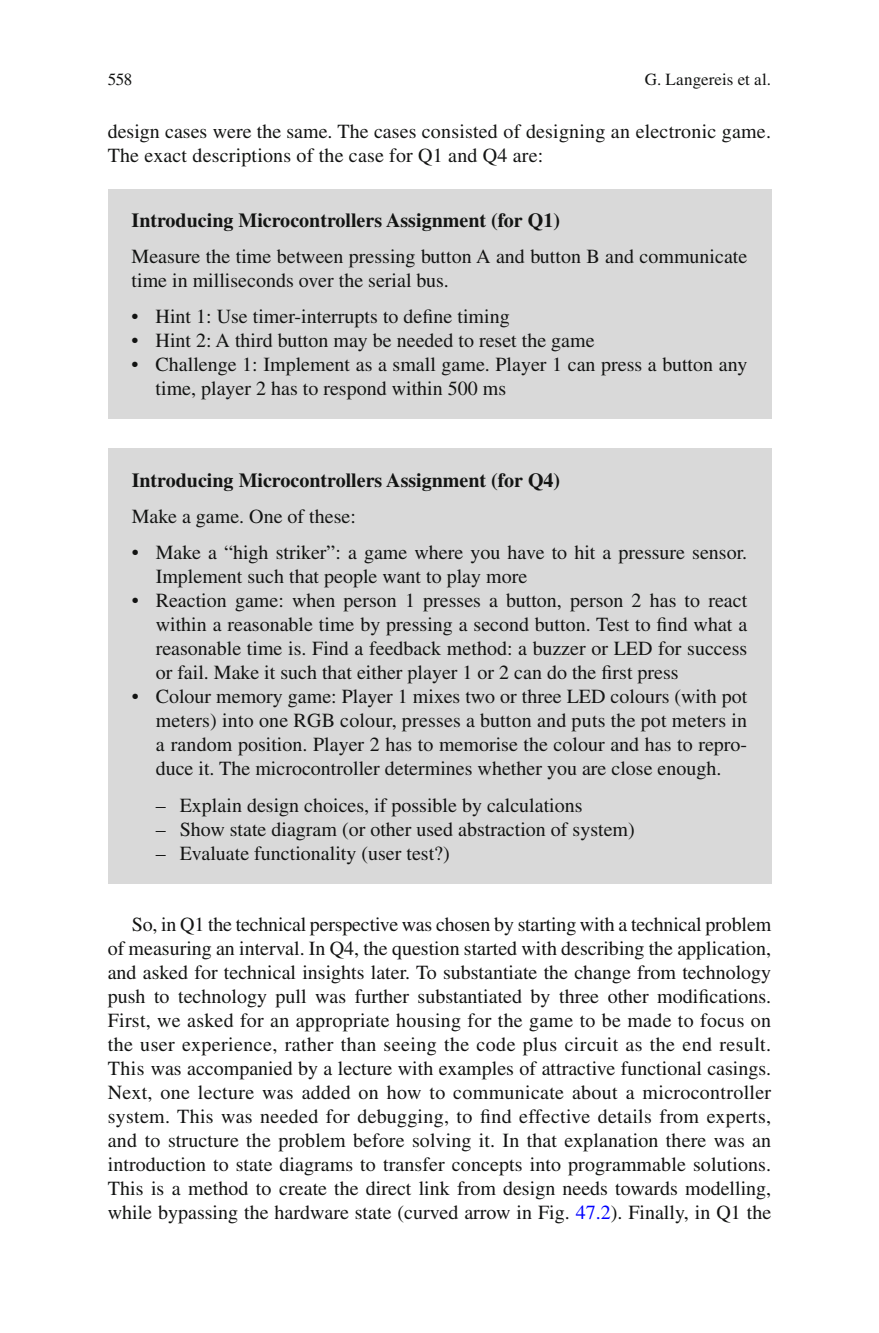
<style>
.page{position:relative;width:879px;height:1333px;background:#fff}
.page>*{position:absolute;margin:0;border:0;box-sizing:border-box;transform-origin:0 0}
.t1{font:20px/24px "Times";color:#131413}
.t2{font:700 20px "Times";color:#131413}
.t3{font:17px "Times";color:#131413}
.s1{color:#00f}
</style>
<div class="page">
<div style="left:108px;top:189px;width:663px;height:229px;background:#d9d9d9"></div>
<div style="left:108px;top:447px;width:663px;height:436px;background:#d9d9d9"></div>
<p class="t3" style="left:108px;top:73px;width:26px">558</p>
<p class="t1" style="left:108px;top:121px;width:665px">design cases were the same. The cases consisted of designing an electronic game.<br>The exact descriptions of the case for Q1 and Q4 are:</p>
<p class="t3" style="left:645px;top:73px;width:128px">G. Langereis et al.</p>
<p class="t2" style="left:132px;top:213px;width:430px">Introducing Microcontrollers Assignment (for Q1)</p>
<p class="t1" style="left:132px;top:246px;width:617px">Measure the time between pressing button A and button B and communicate time in milliseconds over the serial bus.</p>
<p class="t1" style="left:132px;top:306px;width:380px">• Hint 1: Use timer-interrupts to define timing</p>
<p class="t1" style="left:132px;top:330px;width:464px">• Hint 2: A third button may be needed to reset the game</p>
<p class="t1" style="left:156px;top:354px;width:593px;text-indent:-24px">• Challenge 1: Implement as a small game. Player 1 can press a button any time, player 2 has to respond within 500 ms</p>
<p class="t2" style="left:132px;top:473px;width:430px">Introducing Microcontrollers Assignment (for Q4)</p>
<p class="t1" style="left:132px;top:506px;width:226px">Make a game. One of these:</p>
<p class="t1" style="left:156px;top:542px;width:593px;text-indent:-24px">• Make a “high striker”: a game where you have to hit a pressure sensor.<br>Implement such that people want to play more</p>
<p class="t1" style="left:156px;top:590px;width:593px;text-align:justify;text-indent:-24px">• Reaction game: when person 1 presses a button, person 2 has to react within a reasonable time by pressing a second button. Test to find what a reasonable time is. Find a feedback method: a buzzer or LED for success or fail. Make it such that either player 1 or 2 can do the first press</p>
<p class="t1" style="left:156px;top:686px;width:593px;text-align:justify;text-indent:-24px">• Colour memory game: Player 1 mixes two or three LED colours (with pot meters) into one RGB colour, presses a button and puts the pot meters in a random position. Player 2 has to memorise the colour and has to repro&shy;duce it. The microcontroller determines whether you are close enough.</p>
<p class="t1" style="left:156px;top:794px;width:428px">– Explain design choices, if possible by calculations</p>
<p class="t1" style="left:156px;top:818px;width:480px">– Show state diagram (or other used abstraction of system)</p>
<p class="t1" style="left:156px;top:842px;width:296px">– Evaluate functionality (user test?)</p>
<p class="t1" style="left:108px;top:913px;width:665px;text-align:justify;text-indent:24px">So, in Q1 the technical perspective was chosen by starting with a technical problem of measuring an interval. In Q4, the question started with describing the application, and asked for technical insights later. To substantiate the change from technology push to technology pull was further substantiated by three other modifications.<br>First, we asked for an appropriate housing for the game to be made to focus on the user experience, rather than seeing the code plus circuit as the end result.<br>This was accompanied by a lecture with examples of attractive functional casings.<br>Next, one lecture was added on how to communicate about a microcontroller system. This was needed for debugging, to find effective details from experts, and to structure the problem before solving it. In that explanation there was an introduction to state diagrams to transfer concepts into programmable solutions.<br>This is a method to create the direct link from design needs towards modelling, while bypassing the hardware state (curved arrow in Fig. <span class="s1">47.2</span> ). Finally, in Q1 the</p>
</div>
